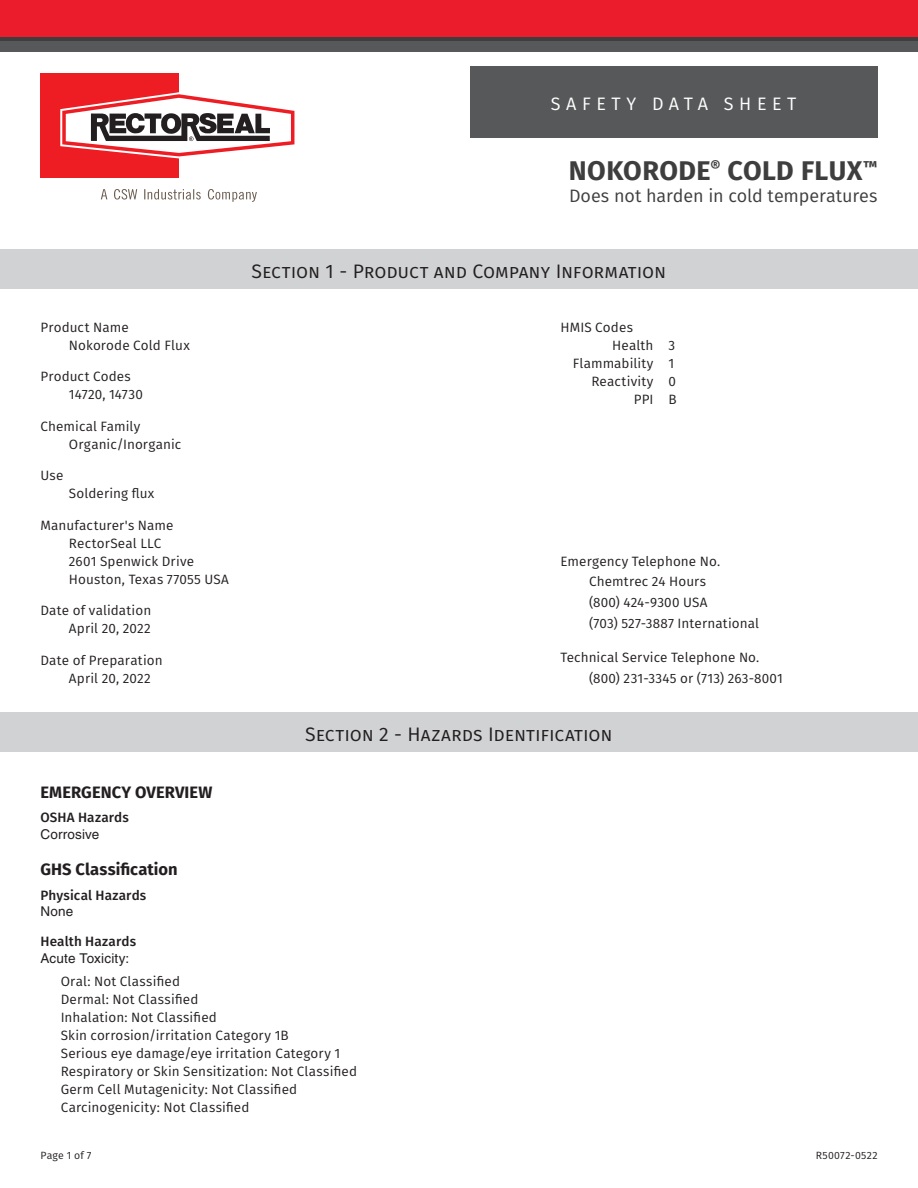
<style>
.page{position:relative;width:918px;height:1188px;background:#fff}
.page>*{position:absolute;margin:0;border:0;box-sizing:border-box;transform-origin:0 0}
.t1{font:700 27px "Fira Sans";letter-spacing:.015em;color:#3e3e3f}
.Body_copy_2-colm_bul{font:19.5px "Fira Sans";letter-spacing:-.005em;color:#231f20}
.t2{font:18px "Fira Sans";letter-spacing:-.005em;color:#3e3e3f}
.t3{font:18px "Fira Sans";letter-spacing:.31em;color:#fff}
.t4{font:700 16.5px "Fira Sans";letter-spacing:.005em;color:#231f20}
.t5{font:13.5px/18px "Fira Sans";letter-spacing:.005em;color:#231f20}
.t6{font:500 13.5px "Fira Sans";letter-spacing:.01em;color:#231f20}
.Body_copy_2-colm_bul-2{font:13.5px "Helvetica LT Std";letter-spacing:.015em;color:#231f20}
.t7{font:10.5px "Fira Sans";letter-spacing:.025em;color:#231f20}
</style>
<div class="page">
<div style="left:470px;top:66px;width:408px;height:71px;background:#57585a"></div>
<div style="left:0;top:40px;width:918px;height:12px;background:#57585a"></div>
<div style="left:0;top:0;width:918px;height:40px;background:#eb1c2b"></div>
<hr style="left:0;top:38px;width:918px;height:3px;background:#3e3e3f">
<div style="left:40px;top:73px;width:139px;height:105px;background:#ee1d23"></div>
<svg style="left:60px;top:92px;width:235px;height:66px"></svg>
<svg style="left:101px;top:189px;width:156px;height:13px"></svg>
<div style="left:0;top:249px;width:918px;height:40px;background:#d1d2d4"></div>
<div style="left:0;top:713px;width:918px;height:39px;background:#d1d2d4"></div>
<h3 class="t3" style="left:551px;top:91px;width:247px">SAFETY DATA SHEET</h3>
<h1 class="t1" style="left:569px;top:148px;width:310px">NOKORODE<sup>®</sup> COLD FLUX<sup>™</sup></h1>
<h3 class="t2" style="left:569px;top:182px;width:310px">Does not harden in cold temperatures</h3>
<p class="t5" style="left:69px;top:318px;width:122px;text-indent:-28px">Product Name<br>Nokorode Cold Flux</p>
<p class="t5" style="left:69px;top:367px;width:75px;text-indent:-28px">Product Codes<br>14720, 14730</p>
<p class="t5" style="left:69px;top:417px;width:114px;text-indent:-28px">Chemical Family<br>Organic/Inorganic</p>
<p class="t5" style="left:40px;top:466px;width:24px">Use</p>
<p class="t5" style="left:69px;top:484px;width:87px">Soldering flux</p>
<p class="t5" style="left:69px;top:516px;width:106px;text-indent:-28px">Manufacturer's Name<br>RectorSeal LLC</p>
<p class="t5" style="left:69px;top:552px;width:127px">2601 Spenwick Drive</p>
<p class="t5" style="left:69px;top:570px;width:161px">Houston, Texas 77055 USA</p>
<p class="t5" style="left:40px;top:601px;width:112px;text-align:right">Date of validation<br>April 20, 2022</p>
<p class="t5" style="left:69px;top:651px;width:95px;text-indent:-28px">Date of Preparation<br>April 20, 2022</p>
<p class="Body_copy_2-colm_bul" style="left:252px;top:257px;width:416px">Section 1 - Product and Company Information</p>
<p class="t5" style="left:561px;top:318px;width:74px">HMIS Codes</p>
<p class="t5" style="left:612px;top:336px;width:64px">Health 3</p>
<p class="t5" style="left:573px;top:354px;width:103px">Flammability 1</p>
<p class="t5" style="left:591px;top:372px;width:86px">Reactivity 0</p>
<p class="t5" style="left:634px;top:390px;width:44px">PPI B</p>
<p class="t5" style="left:561px;top:552px;width:161px">Emergency Telephone No.</p>
<p class="t5" style="left:589px;top:572px;width:119px">Chemtrec 24 Hours</p>
<p class="t5" style="left:589px;top:593px;width:120px">(800) 424-9300 USA</p>
<p class="t5" style="left:589px;top:614px;width:171px">(703) 527-3887 International</p>
<p class="t5" style="left:561px;top:648px;width:200px">Technical Service Telephone No.</p>
<p class="t5" style="left:589px;top:669px;width:196px">(800) 231-3345 or (713) 263-8001</p>
<p class="Body_copy_2-colm_bul" style="left:305px;top:720px;width:309px">Section 2 - Hazards Identification</p>
<p class="t4" style="left:40px;top:778px;width:173px">EMERGENCY OVERVIEW</p>
<p class="t6" style="left:40px;top:807px;width:90px">OSHA Hazards</p>
<p class="Body_copy_2-colm_bul-2" style="left:40px;top:826px;width:60px">Corrosive</p>
<p class="t4" style="left:40px;top:855px;width:139px">GHS Classification</p>
<p class="t6" style="left:40px;top:884px;width:107px">Physical Hazards</p>
<p class="Body_copy_2-colm_bul-2" style="left:40px;top:904px;width:34px">None</p>
<p class="t6" style="left:40px;top:931px;width:97px">Health Hazards</p>
<p class="Body_copy_2-colm_bul-2" style="left:40px;top:950px;width:90px">Acute Toxicity:</p>
<p class="t5" style="left:61px;top:972px;width:121px">Oral: Not Classified</p>
<p class="t5" style="left:61px;top:990px;width:139px">Dermal: Not Classified</p>
<p class="t5" style="left:61px;top:1008px;width:158px">Inhalation: Not Classified</p>
<p class="t5" style="left:61px;top:1026px;width:229px">Skin corrosion/irritation Category 1B</p>
<p class="t5" style="left:61px;top:1044px;width:281px">Serious eye damage/eye irritation Category 1</p>
<p class="t5" style="left:61px;top:1062px;width:298px">Respiratory or Skin Sensitization: Not Classified</p>
<p class="t5" style="left:61px;top:1080px;width:238px">Germ Cell Mutagenicity: Not Classified</p>
<p class="t5" style="left:61px;top:1098px;width:190px">Carcinogenicity: Not Classified</p>
<p class="t7" style="left:40px;top:1148px;width:52px">Page 1 of 7</p>
<p class="t7" style="left:816px;top:1148px;width:63px">R50072-0522</p>
</div>
